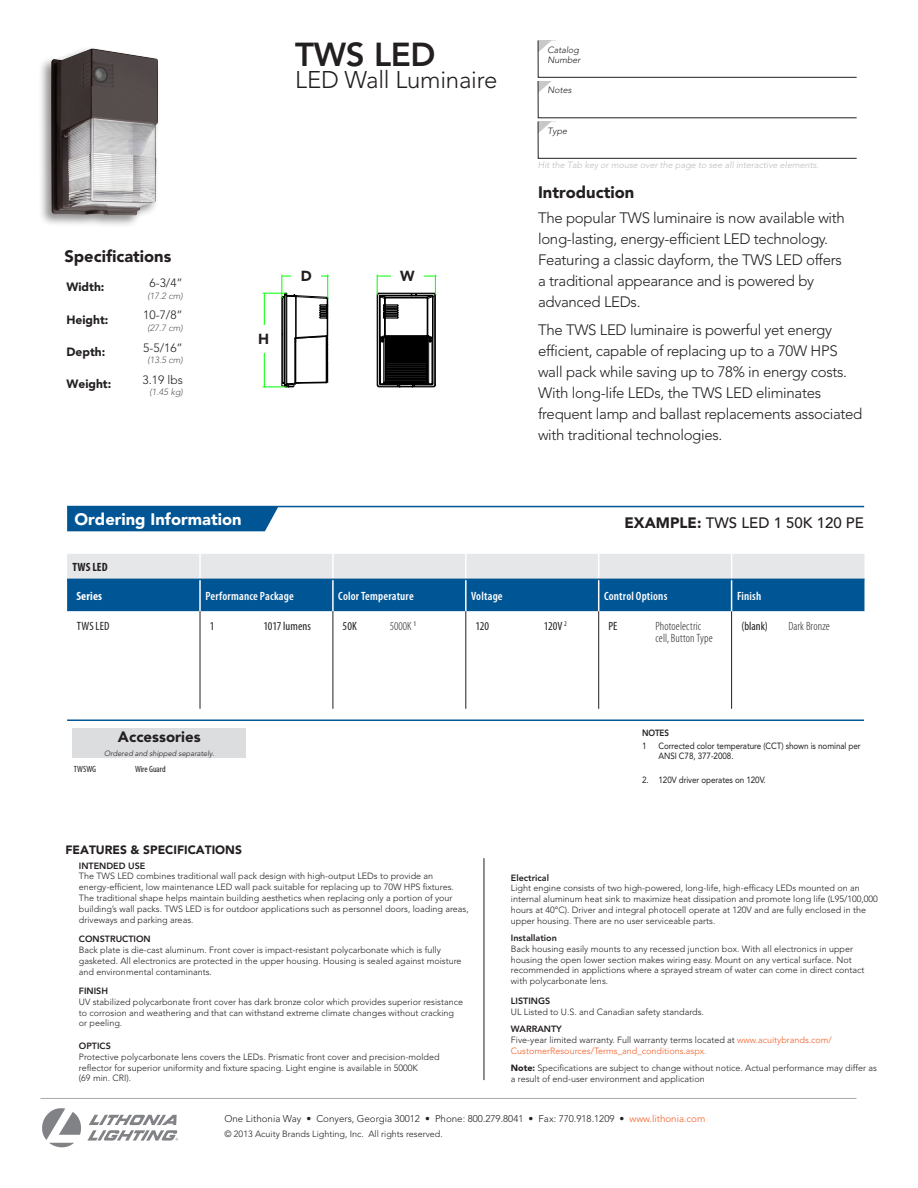
<style>
.page{position:relative;width:918px;height:1188px;background:#fff}
.page>*{position:absolute;margin:0;border:0;box-sizing:border-box;transform-origin:0 0}
.t1{font:800 33px "Avenir";letter-spacing:-.01em;color:#231f20}
.t2{font:300 24px "Avenir";letter-spacing:-.01em;color:#231f20}
.t3{font:900 16.5px "Avenir";color:#231f20}
.t4{font:900 16.5px "Avenir";color:#fff}
.t5{font:300 15px/21px "Avenir";letter-spacing:-.02em;color:#231f20}
.t6{font:500 15px "Avenir";color:#231f20}
.t7{font:900 15px "Avenir";color:#231f20}
.t8{font:900 14.55px "Avenir";color:#231f20}
.t9{font:600 condensed 12px "Myriad Pro";letter-spacing:.015em;color:#fff}
.t10{font:900 12px "Avenir";color:#231f20}
.t11{font:300 condensed 12px/12px "Myriad Pro";letter-spacing:.01em;color:#231f20}
.t12{font:condensed 12px "Myriad Pro";letter-spacing:.005em;color:#231f20}
.t13{font:300 12px "Avenir";color:#231f20}
.t14{font:700 condensed 12px "Myriad Pro";letter-spacing:.005em;color:#231f20}
.t15{font:700 condensed 12px "Myriad Pro";letter-spacing:.015em;color:#fff}
.t16{font:300 9.75px "Avenir";color:#231f20}
.t17{font:300 9px/10.8px "Avenir";color:#231f20}
.t18{font:300 9px/10.8px "Avenir";color:#f25b21}
.t19{font:9px/9.8px "Avenir";letter-spacing:-.01em;color:#231f20;scale:.9 1}
.t20{font:800 9px "Avenir";color:#231f20}
.t21{font:italic 300 9px "Avenir";color:#bcbdc0}
.t22{font:italic 300 9px "Avenir";color:#57585a}
.t23{font:italic 300 9px/10.5px "Avenir";color:#231f20}
.t24{font:condensed 9px "Myriad Pro";color:#231f20}
.t25{font:800 9px "Avenir";color:#231f20;scale:.9 1}
.t26{font:italic 300 7.5px "Avenir";color:#231f20}
.s1{font-weight:900}
.s2{font-weight:800;color:#231f20}
.s3{color:#231f20}
.s4{color:#f25b21}
</style>
<div class="page">
<hr style="left:67px;top:506px;width:797px;height:1px;background:#005595">
<div style="left:67px;top:507px;width:211px;height:24px;background:#005595"></div>
<hr style="left:67px;top:719px;width:797px;height:2px;background:#005595">
<svg style="left:537px;top:40px;width:320px;height:119px"></svg>
<hr style="left:200px;top:611px;width:1px;height:98px;background:#231f20">
<hr style="left:333px;top:611px;width:1px;height:98px;background:#231f20">
<hr style="left:465px;top:611px;width:1px;height:98px;background:#231f20">
<hr style="left:598px;top:611px;width:1px;height:98px;background:#231f20">
<hr style="left:731px;top:611px;width:1px;height:98px;background:#231f20">
<svg style="left:67px;top:554px;width:797px;height:57px;background:#6595ba"></svg>
<hr style="left:199px;top:580px;width:2px;height:31px;background:#fff">
<hr style="left:332px;top:580px;width:2px;height:31px;background:#fff">
<hr style="left:465px;top:580px;width:2px;height:31px;background:#fff">
<hr style="left:598px;top:580px;width:1px;height:31px;background:#fff">
<hr style="left:731px;top:580px;width:1px;height:31px;background:#fff">
<hr style="left:67px;top:579px;width:133px;height:1px;background:#005595">
<hr style="left:200px;top:579px;width:133px;height:1px;background:#005595">
<hr style="left:333px;top:579px;width:133px;height:1px;background:#005595">
<hr style="left:466px;top:579px;width:133px;height:1px;background:#005595">
<hr style="left:599px;top:579px;width:133px;height:1px;background:#005595">
<hr style="left:732px;top:579px;width:132px;height:1px;background:#005595">
<svg style="left:42px;top:1108px;width:136px;height:40px"></svg>
<hr style="left:40px;top:1098px;width:816px;height:1px;background:#a8a9ad">
<div style="left:38px;top:46px;width:123px;height:182px;background:#231f20;opacity:.5"></div>
<img style="left:51px;top:49px;width:107px;height:166px">
<svg style="left:262px;top:274px;width:174px;height:114px"></svg>
<div style="left:249px;top:325px;width:29px;height:27px;background:#fff"></div>
<div style="left:391px;top:269px;width:33px;height:13px;background:#fff"></div>
<div style="left:292px;top:265px;width:29px;height:21px;background:#fff"></div>
<div style="left:73px;top:729px;width:173px;height:29px;background:#dcdddf"></div>
<hr style="left:484px;top:858px;width:1px;height:222px;background:#231f20">
<h3 class="t3" style="left:64px;top:247px;width:108px">Specifications</h3>
<h3 class="t10" style="left:66px;top:280px;width:40px">Width:</h3>
<h3 class="t13" style="left:149px;top:276px;width:35px">6-3/4”</h3>
<p class="t22" style="left:147px;top:291px;width:37px">(17.2 cm)</p>
<h3 class="t10" style="left:66px;top:312px;width:43px">Height:</h3>
<h3 class="t13" style="left:143px;top:308px;width:41px">10-7/8”</h3>
<p class="t22" style="left:147px;top:322px;width:37px">(27.7 cm)</p>
<h3 class="t10" style="left:66px;top:345px;width:40px">Depth:</h3>
<h3 class="t13" style="left:143px;top:340px;width:41px">5-5/16”</h3>
<p class="t22" style="left:147px;top:355px;width:37px">(13.5 cm)</p>
<h3 class="t10" style="left:66px;top:376px;width:46px">Weight:</h3>
<h3 class="t13" style="left:143px;top:373px;width:42px">3.19 lbs</h3>
<p class="t22" style="left:150px;top:386px;width:35px">(1.45 kg)</p>
<h1 class="t1" style="left:295px;top:35px;width:142px">TWS LED</h1>
<h2 class="t2" style="left:295px;top:66px;width:204px">LED Wall Luminaire</h2>
<h3 class="t8" style="left:258px;top:330px;width:12px">H</h3>
<h3 class="t8" style="left:301px;top:267px;width:12px">D</h3>
<h3 class="t8" style="left:400px;top:267px;width:16px">W</h3>
<p class="t23" style="left:547px;top:44px;width:35px">Catalog<br>Number</p>
<p class="t23" style="left:547px;top:85px;width:26px">Notes</p>
<p class="t23" style="left:547px;top:125px;width:21px">Type</p>
<p class="t21" style="left:538px;top:159px;width:282px">Hit the Tab key or mouse over the page to see all interactive elements.</p>
<h3 class="t3" style="left:538px;top:182px;width:98px">Introduction</h3>
<h3 class="t5" style="left:538px;top:208px;width:308px">The popular TWS luminaire is now available with long-lasting, energy-efficient LED technology.<br>Featuring a classic dayform, the TWS LED offers a traditional appearance and is powered by advanced LEDs.</h3>
<p class="t5" style="left:538px;top:319px;width:326px">The TWS LED luminaire is powerful yet energy efficient, capable of replacing up to a 70W HPS wall pack while saving up to 78% in energy costs.<br>With long-life LEDs, the TWS LED eliminates frequent lamp and ballast replacements associated with traditional technologies.</p>
<h3 class="t4" style="left:75px;top:509px;width:169px">Ordering Information</h3>
<h3 class="t6" style="left:624px;top:514px;width:241px"><span class="s1">EXAMPLE:</span> TWS LED 1 50K 120 PE</h3>
<h3 class="t14" style="left:73px;top:560px;width:37px">TWS LED</h3>
<h3 class="t15" style="left:76px;top:588px;width:27px">Series</h3>
<h3 class="t9" style="left:205px;top:588px;width:90px">Performance Package</h3>
<h3 class="t9" style="left:338px;top:588px;width:77px">Color Temperature</h3>
<h3 class="t9" style="left:471px;top:588px;width:33px">Voltage</h3>
<h3 class="t9" style="left:604px;top:588px;width:65px">Control Options</h3>
<h3 class="t9" style="left:737px;top:588px;width:26px">Finish</h3>
<h3 class="t12" style="left:77px;top:619px;width:34px">TWSLED</h3>
<h3 class="t12" style="left:210px;top:619px;width:6px">1</h3>
<h3 class="t12" style="left:263px;top:619px;width:49px">1017 lumens</h3>
<h3 class="t12" style="left:343px;top:619px;width:16px">50K</h3>
<h3 class="t11" style="left:390px;top:620px;width:28px">5000K <sup>1</sup></h3>
<h3 class="t12" style="left:476px;top:619px;width:15px">120</h3>
<h3 class="t12" style="left:544px;top:619px;width:25px">120V <sup>2</sup></h3>
<h3 class="t12" style="left:608px;top:619px;width:11px">PE</h3>
<h3 class="t11" style="left:655px;top:620px;width:59px">Photoelectric cell, Button Type</h3>
<h3 class="t12" style="left:741px;top:619px;width:28px">(blank)</h3>
<h3 class="t11" style="left:788px;top:620px;width:43px">Dark Bronze</h3>
<h3 class="t7" style="left:118px;top:728px;width:84px">Accessories</h3>
<p class="t26" style="left:104px;top:749px;width:112px">Ordered and shipped separately.</p>
<p class="t24" style="left:74px;top:764px;width:24px">TWSWG</p>
<p class="t24" style="left:135px;top:764px;width:32px">Wire Guard</p>
<h3 class="t10" style="left:65px;top:842px;width:178px">FEATURES &amp; SPECIFICATIONS</h3>
<p class="t20" style="left:79px;top:860px;width:68px">INTENDED USE</p>
<p class="t17" style="left:79px;top:871px;width:391px">The TWS LED combines traditional wall pack design with high-output LEDs to provide an energy-efficient, low maintenance LED wall pack suitable for replacing up to 70W HPS fixtures.<br>The traditional shape helps maintain building aesthetics when replacing only a portion of your building’s wall packs. TWS LED is for outdoor applications such as personnel doors, loading areas, driveways and parking areas.</p>
<p class="t20" style="left:79px;top:934px;width:73px">CONSTRUCTION</p>
<p class="t17" style="left:79px;top:944px;width:384px">Back plate is die-cast aluminum. Front cover is impact-resistant polycarbonate which is fully gasketed. All electronics are protected in the upper housing. Housing is sealed against moisture and environmental contaminants.</p>
<p class="t20" style="left:79px;top:986px;width:31px">FINISH</p>
<p class="t17" style="left:79px;top:996px;width:386px">UV stabilized polycarbonate front cover has dark bronze color which provides superior resistance to corrosion and weathering and that can withstand extreme climate changes without cracking or peeling.</p>
<p class="t20" style="left:79px;top:1041px;width:33px">OPTICS</p>
<p class="t17" style="left:79px;top:1051px;width:362px">Protective polycarbonate lens covers the LEDs. Prismatic front cover and precision-molded reflector for superior uniformity and fixture spacing. Light engine is available in 5000K<br>(69 min. CRI).</p>
<p class="t25" style="left:642px;top:727px;width:32px">NOTES</p>
<p class="t19" style="left:642px;top:741px;width:7px">1</p>
<p class="t19" style="left:658px;top:741px;width:226px">Corrected color temperature (CCT) shown is nominal per<br>ANSI C78, 377-2008.</p>
<p class="t19" style="left:642px;top:775px;width:139px">2. 120V driver operates on 120V.</p>
<p class="t20" style="left:511px;top:872px;width:40px">Electrical</p>
<p class="t17" style="left:511px;top:883px;width:368px">Light engine consists of two high-powered, long-life, high-efficacy LEDs mounted on an internal aluminum heat sink to maximize heat dissipation and promote long life (L95/100,000 hours at 40°C). Driver and integral photocell operate at 120V and are fully enclosed in the upper housing. There are no user serviceable parts.</p>
<p class="t20" style="left:511px;top:933px;width:48px">Installation</p>
<p class="t17" style="left:511px;top:943px;width:355px">Back housing easily mounts to any recessed junction box. With all electronics in upper housing the open lower section makes wiring easy. Mount on any vertical surface. Not recommended in applictions where a sprayed stream of water can come in direct contact with polycarbonate lens.</p>
<p class="t20" style="left:511px;top:996px;width:41px">LISTINGS</p>
<p class="t17" style="left:511px;top:1006px;width:194px">UL Listed to U.S. and Canadian safety standards.</p>
<p class="t18" style="left:511px;top:1024px;width:322px"><span class="s2">WARRANTY<br></span><span class="s3">Five-year limited warranty. Full warranty terms located at</span> www.acuitybrands.com/<br>CustomerResources/Terms_and_conditions.aspx.</p>
<p class="t17" style="left:511px;top:1063px;width:367px"><span class="s1">Note:</span> Specifications are subject to change without notice. Actual performance may differ as a result of end-user environment and application</p>
<p class="t16" style="left:224px;top:1113px;width:482px">One Lithonia Way • Conyers, Georgia 30012 • Phone: 800.279.8041 • Fax: 770.918.1209 • <span class="s4">www.lithonia.com</span></p>
<p class="t17" style="left:224px;top:1128px;width:220px">© 2013 Acuity Brands Lighting, Inc. All rights reserved.</p>
</div>
